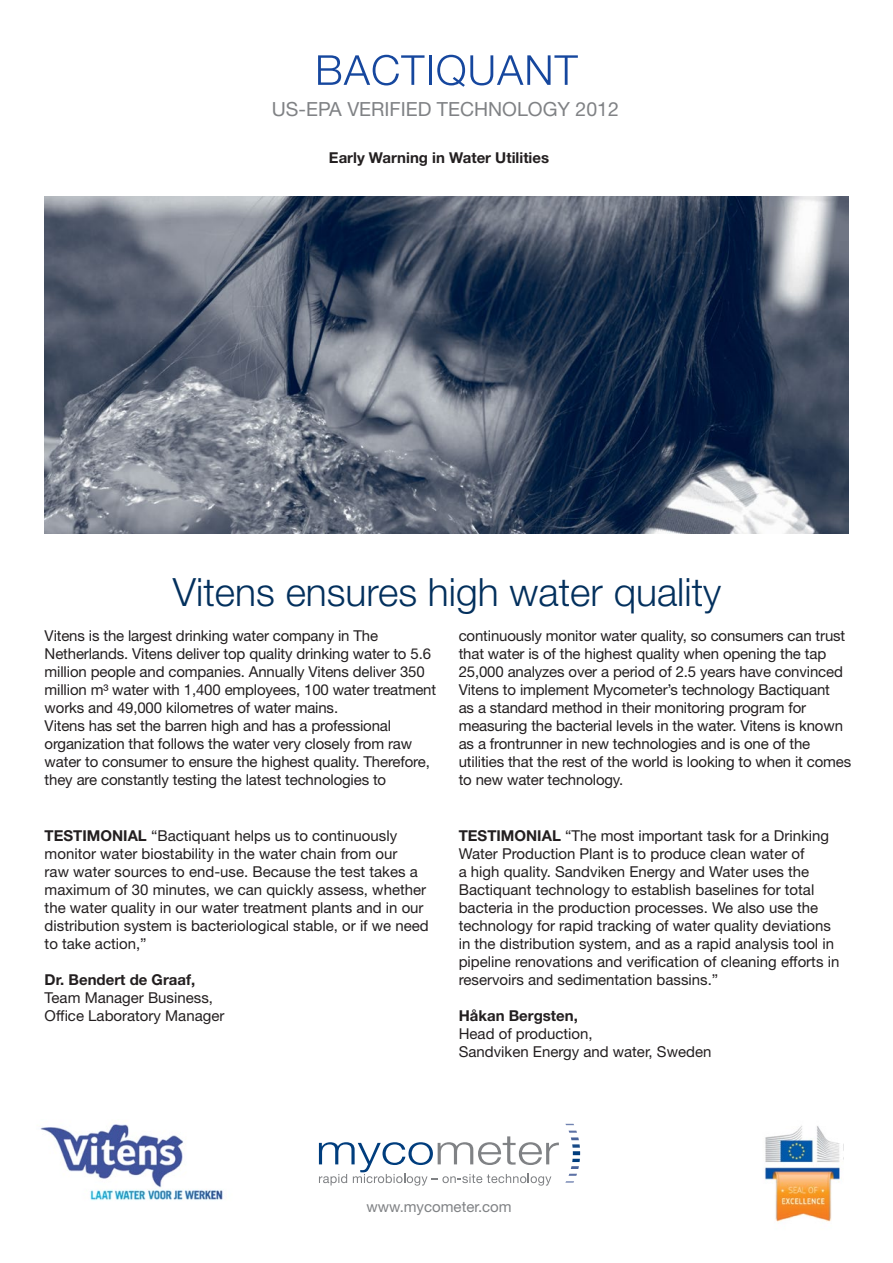
<style>
.page{position:relative;width:893px;height:1263px;background:#fff}
.page>*{position:absolute;margin:0;border:0;box-sizing:border-box;transform-origin:0 0}
.t1{font:300 39px "Helvetica Neue LT Std";color:#03305d}
.t2{font:19.5px "Helvetica Neue LT Std";color:#808285}
.t3{font:15px/18px "Helvetica Neue LT Std";letter-spacing:-.01em;color:#231f20}
.t4{font:700 15px "Helvetica Neue LT Std";color:#231f20}
.t5{font:15px "Helvetica Neue LT Std";color:#808285}
.s1{font-weight:700}
</style>
<div class="page">
<svg style="left:565px;top:1124px;width:15px;height:59px"></svg>
<svg style="left:319px;top:1136px;width:240px;height:49px"></svg>
<svg style="left:318px;top:55px;width:106px;height:30px"></svg>
<hr style="left:429px;top:55px;width:2px;height:30px;background:#16479e">
<svg style="left:437px;top:55px;width:141px;height:32px"></svg>
<img style="left:765px;top:1126px;width:75px;height:96px">
<img style="left:40px;top:1124px;width:183px;height:77px">
<img style="left:45px;top:197px;width:803px;height:337px">
<h2 class="t2" style="left:272px;top:97px;width:349px">US-EPA VERIFIED TECHNOLOGY 2012</h2>
<p class="t4" style="left:329px;top:148px;width:222px">Early Warning in Water Utilities</p>
<h1 class="t1" style="left:173px;top:568px;width:550px">Vitens ensures high water quality</h1>
<p class="t3" style="left:45px;top:627px;width:393px">Vitens is the largest drinking water company in The Netherlands. Vitens deliver top quality drinking water to 5.6 million people and companies. Annually Vitens deliver 350 million m³ water with 1,400 employees, 100 water treatment works and 49,000 kilometres of water mains.<br>Vitens has set the barren high and has a professional organization that follows the water very closely from raw water to consumer to ensure the highest quality. Therefore, they are constantly testing the latest technologies to</p>
<p class="t3" style="left:459px;top:627px;width:394px">continuously monitor water quality, so consumers can trust that water is of the highest quality when opening the tap 25,000 analyzes over a period of 2.5 years have convinced Vitens to implement Mycometer’s technology Bactiquant<br>as a standard method in their monitoring program for measuring the bacterial levels in the water. Vitens is known as a frontrunner in new technologies and is one of the utilities that the rest of the world is looking to when it comes to new water technology.</p>
<p class="t3" style="left:45px;top:826px;width:386px"><span class="s1">TESTIMONIAL</span> “Bactiquant helps us to continuously monitor water biostability in the water chain from our<br>raw water sources to end-use. Because the test takes a maximum of 30 minutes, we can quickly assess, whether the water quality in our water treatment plants and in our distribution system is bacteriological stable, or if we need to take action,”</p>
<p class="t4" style="left:45px;top:970px;width:152px">Dr. Bendert de Graaf,</p>
<p class="t3" style="left:45px;top:988px;width:181px">Team Manager Business,<br>Office Laboratory Manager</p>
<p class="t3" style="left:459px;top:826px;width:382px"><span class="s1">TESTIMONIAL</span> “The most important task for a Drinking Water Production Plant is to produce clean water of<br>a high quality. Sandviken Energy and Water uses the Bactiquant technology to establish baselines for total bacteria in the production processes. We also use the technology for rapid tracking of water quality deviations in the distribution system, and as a rapid analysis tool in pipeline renovations and verification of cleaning efforts in reservoirs and sedimentation bassins.”</p>
<p class="t4" style="left:459px;top:1006px;width:121px">Håkan Bergsten,</p>
<p class="t3" style="left:459px;top:1024px;width:254px">Head of production,<br>Sandviken Energy and water, Sweden</p>
<p class="t5" style="left:366px;top:1198px;width:147px">www.mycometer.com</p>
</div>
